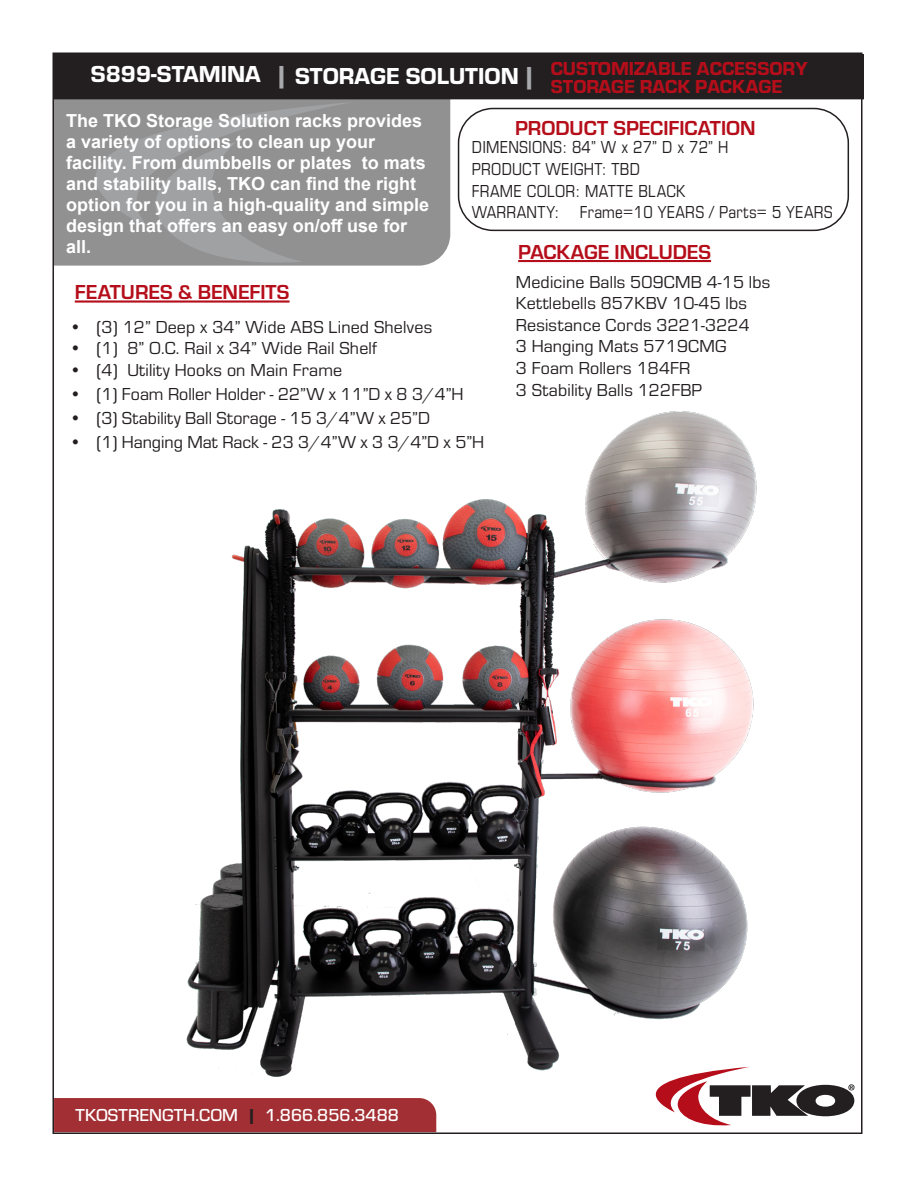
<style>
.page{position:relative;width:918px;height:1188px;background:#fff}
.page>*{position:absolute;margin:0;border:0;box-sizing:border-box;transform-origin:0 0}
.t1{font:24px "Eurostile Hea";color:#fff}
.t2{font:700 21px "Eurostile";color:#b50e1a}
.t3{font:19.5px/18px "Eurostile Hea";color:#b50e1a}
.t4{font:18px "Eurostile";letter-spacing:.01em;color:#231f20}
.t5{font:700 18px/21px "Arial";color:#fff}
.t6{font:18px "Eurostile Con";letter-spacing:.01em;color:#231f20}
.t7{font:500 18px "Eurostile";color:#fff}
.s1{font-size:27px;color:#a8a9ad}
.s2{font-family:"Eurostile Hea";font-weight:400;color:#231f20}
</style>
<div class="page">
<img style="left:186px;top:411px;width:571px;height:666px">
<div style="left:55px;top:99px;width:395px;height:167px;background:#919191"></div>
<div style="left:458px;top:108px;width:391px;height:123px;border:2px solid #231f20;border-radius:35px"></div>
<hr style="left:75px;top:300px;width:215px;height:3px;background:#b50e1a">
<hr style="left:518px;top:260px;width:193px;height:2px;background:#b50e1a">
<svg style="left:94px;top:102px;width:260px;height:162px;background:#959596"></svg>
<div style="left:55px;top:55px;width:808px;height:44px;background:#231f20"></div>
<div style="left:55px;top:1098px;width:381px;height:33px;background:#a22f33"></div>
<svg style="left:599px;top:1067px;width:256px;height:59px"></svg>
<p class="t3" style="left:563px;top:59px;width:246px;text-indent:-12px">CUSTOMIZABLE ACCESSORY<br>TORAGE RACK PACKAGE</p>
<p class="t1" style="left:91px;top:59px;width:473px">S899-STAMINA <span class="s1">|</span> STORAGE SOLUTION<span class="s1">|</span> <sub>S</sub></p>
<p class="t5" style="left:66px;top:111px;width:365px">The TKO Storage Solution racks provides a variety of options to clean up your facility. From dumbbells or plates to mats and stability balls, TKO can find the right option for you in a high-quality and simple design that offers an easy on/off use for all.</p>
<p class="t2" style="left:515px;top:113px;width:242px">PRODUCT SPECIFICATION</p>
<p class="t6" style="left:472px;top:135px;width:258px">DIMENSIONS: 84” W x 27” D x 72” H</p>
<p class="t6" style="left:472px;top:157px;width:169px">PRODUCT WEIGHT: TBD</p>
<p class="t6" style="left:472px;top:178px;width:215px">FRAME COLOR: MATTE BLACK</p>
<p class="t6" style="left:472px;top:200px;width:362px">WARRANTY: Frame=10 YEARS / Parts= 5 YEARS</p>
<p class="t2" style="left:518px;top:237px;width:194px">PACKAGE INCLUDES</p>
<p class="t4" style="left:516px;top:270px;width:256px">Medicine Balls 509CMB 4-15 lbs</p>
<p class="t4" style="left:516px;top:291px;width:233px">Kettlebells 857KBV 10-45 lbs</p>
<p class="t4" style="left:516px;top:313px;width:236px">Resistance Cords 3221-3224</p>
<p class="t4" style="left:516px;top:334px;width:212px">3 Hanging Mats 5719CMG</p>
<p class="t4" style="left:516px;top:356px;width:176px">3 Foam Rollers 184FR</p>
<p class="t4" style="left:516px;top:378px;width:188px">3 Stability Balls 122FBP</p>
<p class="t2" style="left:75px;top:277px;width:216px">FEATURES &amp; BENEFITS</p>
<p class="t4" style="left:69px;top:315px;width:364px">• (3) 12” Deep x 34” Wide ABS Lined Shelves</p>
<p class="t4" style="left:69px;top:336px;width:309px">• (1) 8” O.C. Rail x 34” Wide Rail Shelf</p>
<p class="t4" style="left:69px;top:358px;width:274px">• (4) Utility Hooks on Main Frame</p>
<p class="t4" style="left:69px;top:382px;width:396px">• (1) Foam Roller Holder - 22”W x 11”D x 8 3/4”H</p>
<p class="t4" style="left:69px;top:406px;width:362px">• (3) Stability Ball Storage - 15 3/4”W x 25”D</p>
<p class="t4" style="left:69px;top:430px;width:416px">• (1) Hanging Mat Rack - 23 3/4”W x 3 3/4”D x 5”H</p>
<p class="t7" style="left:76px;top:1103px;width:325px">TKOSTRENGTH.COM <span class="s2">|</span> 1.866.856.3488</p>
</div>
